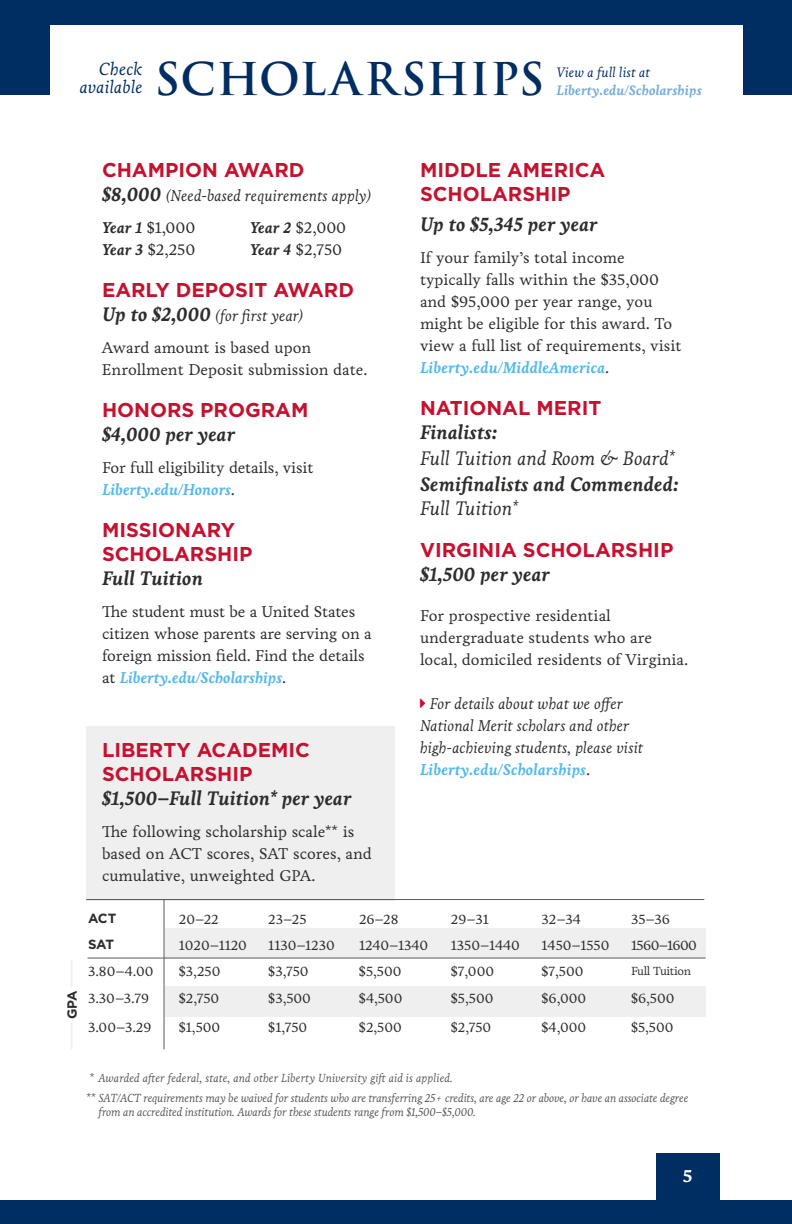
<style>
.page{position:relative;width:792px;height:1224px;background:#fff}
.page>*{position:absolute;margin:0;border:0;box-sizing:border-box;transform-origin:0 0}
.t1{font:600 44px "Trajan Pro 3";letter-spacing:.015em;color:#002d62}
.t2{font:700 20px/24px "Gotham";color:#c41230}
.t3{font:italic 700 20px "Livory";color:#2d2e2c}
.t4{font:italic 20px "Livory";color:#2d2e2c}
.t5{font:italic 18px/18px "Livory";letter-spacing:.005em;color:#002d62;text-align:right}
.t6{font:700 18px "Livory";color:#fff}
.t7{font:16px/22px "Livory";color:#2d2e2c}
.t8{font:italic 16px/22px "Livory";color:#2d2e2c}
.t9{font:14px "Livory";color:#2d2e2c}
.t10{font:italic 700 14px "Livory";color:#75acd8}
.t11{font:italic 14px "Livory";color:#002d62}
.t12{font:14px "Livory";letter-spacing:-.04em;color:#2d2e2c}
.t13{font:700 13.4px "Gotham";letter-spacing:-.03em;color:#2d2e2c}
.t14{font:italic 12px/20px "Livory";letter-spacing:-.02em;color:#58595b}
.t15{font:12px "Livory";letter-spacing:-.03em;color:#2d2e2c}
.s1{font-weight:700;font-size:20px}
.s2{font-weight:700}
.s3{font-style:normal}
.s4{font-weight:700;font-style:italic}
.s5{font-weight:700;font-style:italic;font-size:20px}
.s6{font-style:italic}
.s7{font-weight:700;font-style:italic;color:#56b9e9}
.s8{font-weight:700;color:#56b9e9}
</style>
<div class="page">
<div style="left:0;top:1200px;width:792px;height:24px;background:#002d62"></div>
<div style="left:657px;top:1153px;width:63px;height:71px;background:#002d62"></div>
<div style="left:86px;top:726px;width:309px;height:174px;background:#efeff0"></div>
<div style="left:0;top:0;width:792px;height:95px;background:#002d62"></div>
<div style="left:50px;top:25px;width:692px;height:77px;background:#fff"></div>
<hr style="left:86px;top:899px;width:618px;height:1px;background:#58595b">
<div style="left:165px;top:928px;width:540px;height:30px;background:#efeff0"></div>
<div style="left:165px;top:986px;width:540px;height:31px;background:#efeff0"></div>
<hr style="left:88px;top:958px;width:618px;height:1px;background:#58595b">
<hr style="left:164px;top:899px;width:1px;height:150px;background:#58595b">
<hr style="left:71px;top:961px;width:2px;height:26px;background:#efeff0">
<hr style="left:71px;top:1022px;width:2px;height:27px;background:#efeff0">
<p class="t5" style="left:80px;top:60px;width:64px">Check available</p>
<h1 class="t1" style="left:156px;top:47px;width:390px">SCHOLARSHIPS</h1>
<p class="t11" style="left:556px;top:64px;width:95px">View a full list at</p>
<p class="t10" style="left:556px;top:82px;width:147px">Liberty.edu/Scholarships</p>
<p class="t13" style="left:63px;top:1019px;width:30px;rotate:-90deg">GPA</p>
<p class="t2" style="left:102px;top:158px;width:204px">CHAMPION AWARD</p>
<p class="t8" style="left:102px;top:179px;width:270px;line-height:32px"><span class="s1">$8,000</span> (Need-based requirements apply)<br><span class="s2">Year 1</span> <span class="s3">$1,000</span></p>
<p class="t7" style="left:250px;top:216px;width:98px"><span class="s4">Year 2</span> $2,000</p>
<p class="t7" style="left:102px;top:238px;width:95px"><span class="s4">Year 3</span> $2,250</p>
<p class="t7" style="left:250px;top:238px;width:94px"><span class="s4">Year 4</span> $2,750</p>
<p class="t2" style="left:102px;top:278px;width:254px">EARLY DEPOSIT AWARD</p>
<p class="t7" style="left:102px;top:299px;width:211px;line-height:32px"><span class="s5">Up to $2,000</span> <span class="s6">(for first year)<br></span>Award amount is based upon</p>
<p class="t7" style="left:102px;top:358px;width:267px">Enrollment Deposit submission date.</p>
<p class="t2" style="left:102px;top:398px;width:208px">HONORS PROGRAM</p>
<p class="t3" style="left:102px;top:422px;width:135px">$4,000 per year</p>
<p class="t7" style="left:102px;top:456px;width:213px">For full eligibility details, visit<br><span class="s7">Liberty.edu/Honors</span>.</p>
<p class="t2" style="left:102px;top:518px;width:152px">MISSIONARY<br>SCHOLARSHIP</p>
<p class="t3" style="left:102px;top:566px;width:103px">Full Tuition</p>
<p class="t7" style="left:102px;top:600px;width:271px">The student must be a United States citizen whose parents are serving on a foreign mission field. Find the details at <span class="s7">Liberty.edu/Scholarships</span>.</p>
<p class="t2" style="left:102px;top:738px;width:210px">LIBERTY ACADEMIC<br>SCHOLARSHIP</p>
<p class="t3" style="left:102px;top:787px;width:251px">$1,500–Full Tuition* per year</p>
<p class="t7" style="left:102px;top:821px;width:271px">The following scholarship scale** is based on ACT scores, SAT scores, and cumulative, unweighted GPA.</p>
<p class="t2" style="left:420px;top:158px;width:187px">MIDDLE AMERICA<br>SCHOLARSHIP</p>
<p class="t3" style="left:420px;top:212px;width:179px">Up to $5,345 per year</p>
<p class="t7" style="left:420px;top:246px;width:263px">If your family’s total income typically falls within the $35,000 and $95,000 per year range, you might be eligible for this award. To view a full list of requirements, visit <span class="s7">Liberty.edu/MiddleAmerica</span>.</p>
<p class="t2" style="left:420px;top:396px;width:183px">NATIONAL MERIT</p>
<p class="t3" style="left:420px;top:420px;width:79px">Finalists:</p>
<p class="t4" style="left:420px;top:446px;width:256px">Full Tuition and Room &amp; Board*</p>
<p class="t3" style="left:420px;top:472px;width:260px">Semifinalists and Commended:</p>
<p class="t4" style="left:420px;top:496px;width:100px">Full Tuition*</p>
<p class="t2" style="left:420px;top:538px;width:255px">VIRGINIA SCHOLARSHIP</p>
<p class="t3" style="left:420px;top:562px;width:131px">$1,500 per year</p>
<p class="t7" style="left:420px;top:604px;width:270px">For prospective residential undergraduate students who are local, domiciled residents of Virginia.</p>
<p class="t8" style="left:420px;top:693px;width:225px;text-indent:10px">For details about what we offer National Merit scholars and other high-achieving students, please visit <span class="s8">Liberty.edu/Scholarships</span><span class="s3">.</span></p>
<p class="t13" style="left:88px;top:909px;width:30px">ACT</p>
<p class="t9" style="left:179px;top:910px;width:41px">20–22</p>
<p class="t9" style="left:268px;top:910px;width:40px">23–25</p>
<p class="t9" style="left:359px;top:910px;width:41px">26–28</p>
<p class="t9" style="left:451px;top:910px;width:39px">29–31</p>
<p class="t9" style="left:542px;top:910px;width:41px">32–34</p>
<p class="t9" style="left:631px;top:910px;width:40px">35–36</p>
<p class="t13" style="left:88px;top:936px;width:28px">SAT</p>
<p class="t9" style="left:179px;top:937px;width:70px">1020–1120</p>
<p class="t9" style="left:268px;top:937px;width:68px">1130–1230</p>
<p class="t9" style="left:359px;top:937px;width:71px">1240–1340</p>
<p class="t9" style="left:451px;top:937px;width:70px">1350–1440</p>
<p class="t9" style="left:542px;top:937px;width:69px">1450–1550</p>
<p class="t12" style="left:631px;top:937px;width:67px">1560–1600</p>
<p class="t9" style="left:88px;top:963px;width:67px">3.80–4.00</p>
<p class="t9" style="left:179px;top:963px;width:43px">$3,250</p>
<p class="t9" style="left:268px;top:963px;width:42px">$3,750</p>
<p class="t9" style="left:359px;top:963px;width:44px">$5,500</p>
<p class="t9" style="left:451px;top:963px;width:45px">$7,000</p>
<p class="t9" style="left:542px;top:963px;width:44px">$7,500</p>
<p class="t15" style="left:631px;top:964px;width:62px">Full Tuition</p>
<p class="t9" style="left:88px;top:990px;width:63px">3.30–3.79</p>
<p class="t9" style="left:179px;top:990px;width:42px">$2,750</p>
<p class="t9" style="left:268px;top:990px;width:44px">$3,500</p>
<p class="t9" style="left:359px;top:990px;width:45px">$4,500</p>
<p class="t9" style="left:451px;top:990px;width:44px">$5,500</p>
<p class="t9" style="left:542px;top:990px;width:46px">$6,000</p>
<p class="t9" style="left:631px;top:990px;width:45px">$6,500</p>
<p class="t9" style="left:88px;top:1019px;width:65px">3.00–3.29</p>
<p class="t9" style="left:179px;top:1019px;width:43px">$1,500</p>
<p class="t9" style="left:268px;top:1019px;width:40px">$1,750</p>
<p class="t9" style="left:359px;top:1019px;width:44px">$2,500</p>
<p class="t9" style="left:451px;top:1019px;width:42px">$2,750</p>
<p class="t9" style="left:542px;top:1019px;width:46px">$4,000</p>
<p class="t9" style="left:631px;top:1019px;width:44px">$5,500</p>
<p class="t14" style="left:86px;top:1068px;width:604px"><span class="s3">*</span> Awarded after federal, state, and other Liberty University gift aid is applied.<br><span class="s3">**</span> SAT/ACT requirements may be waived for students who are transferring 25+ credits, are age 22 or above, or have an associate degree</p>
<p class="t14" style="left:98px;top:1102px;width:379px">from an accredited institution. Awards for these students range from $1,500–$5,000.</p>
<p class="t6" style="left:683px;top:1165px;width:11px">5</p>
</div>
